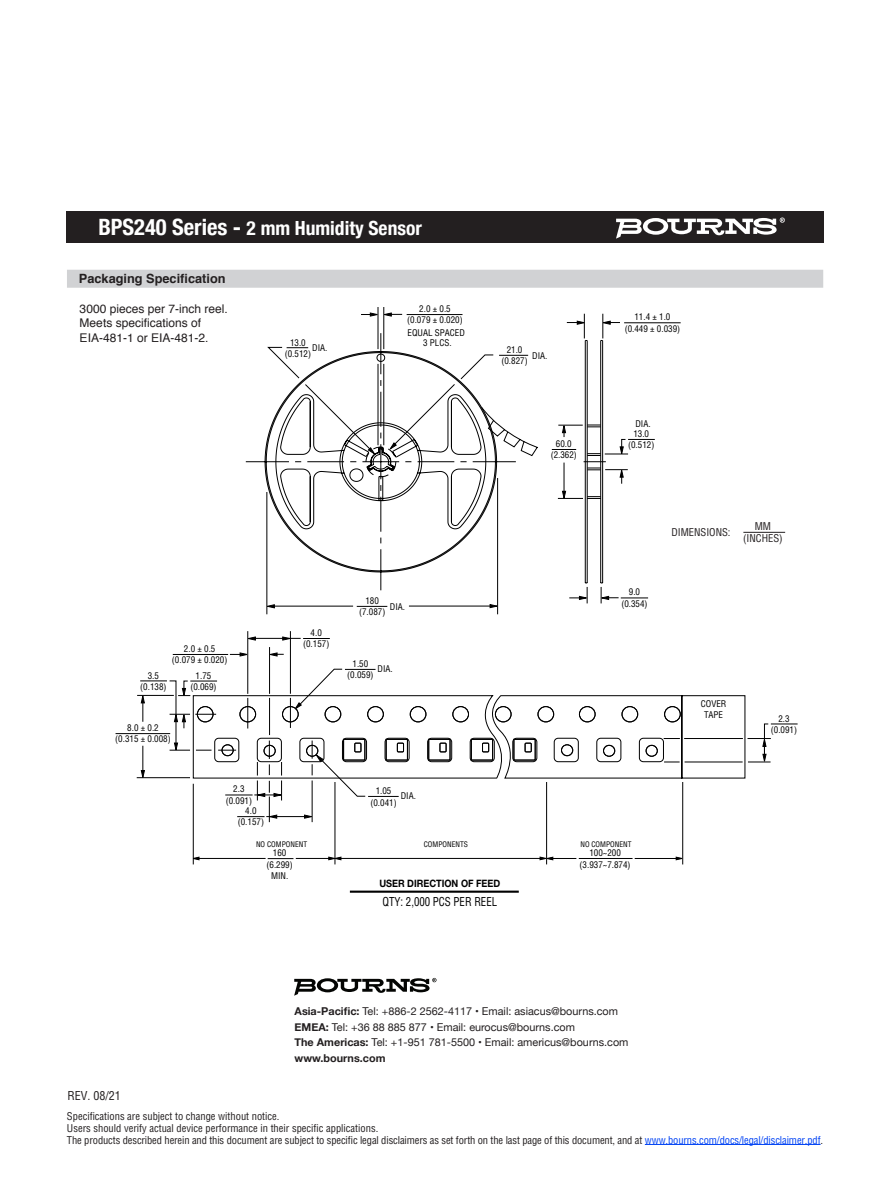
<style>
.page{position:relative;width:891px;height:1188px;background:#fff}
.page>*{position:absolute;margin:0;border:0;box-sizing:border-box;transform-origin:0 0}
.t1{font:700 condensed 24px "Helvetica Neue";color:#fff}
.t2{font:700 condensed 19.5px "Helvetica Neue";color:#fff}
.t3{font:700 12.75px "Helvetica";color:#231f20}
.t4{font:12px/14.4px "Helvetica";color:#231f20}
.t5{font:condensed 12px "Helvetica";color:#000;scale:.9 1}
.t6{font:condensed 12px "Helvetica";color:#231f20}
.t7{font:10.8px/15.6px "Helvetica Neue";color:#231f20}
.t8{font:condensed 10.5px/12px "Helvetica";letter-spacing:-.01em;color:#231f20}
.t9{font:700 10.2px "Helvetica Neue";color:#000;scale:.9 1}
.t10{font:condensed 9px/11.2px "Helvetica";color:#000;text-align:center}
.t11{font:condensed 7.5px "Helvetica";color:#000}
.s1{font-size:22.5px}
.s2{font-weight:700}
.s3{color:#0042f4}
</style>
<div class="page">
<hr style="left:645px;top:1144px;width:176px;height:1px;background:#0042f4">
<div style="left:67px;top:212px;width:757px;height:31px;background:#231f20"></div>
<svg style="left:616px;top:217px;width:169px;height:22px"></svg>
<div style="left:67px;top:270px;width:756px;height:18px;background:#d1d2d4"></div>
<hr style="left:743px;top:532px;width:42px;height:1px;background:#231f20">
<svg style="left:605px;top:469px;width:23px;height:15px"></svg>
<svg style="left:245px;top:332px;width:358px;height:259px"></svg>
<svg style="left:603px;top:424px;width:52px;height:38px"></svg>
<svg style="left:275px;top:340px;width:328px;height:244px"></svg>
<svg style="left:680px;top:695px;width:66px;height:84px"></svg>
<div style="left:664px;top:706px;width:17px;height:16px;border:1px solid #000;border-radius:50%"></div>
<svg style="left:567px;top:314px;width:19px;height:24px"></svg>
<svg style="left:601px;top:314px;width:19px;height:24px"></svg>
<hr style="left:624px;top:322px;width:57px;height:1px;background:#000">
<svg style="left:600px;top:587px;width:48px;height:16px"></svg>
<svg style="left:569px;top:587px;width:19px;height:16px"></svg>
<hr style="left:497px;top:478px;width:1px;height:136px;background:#000">
<svg style="left:490px;top:604px;width:9px;height:4px"></svg>
<svg style="left:266px;top:604px;width:9px;height:4px"></svg>
<hr style="left:273px;top:606px;width:80px;height:1px;background:#000">
<hr style="left:409px;top:606px;width:84px;height:1px;background:#000">
<hr style="left:267px;top:492px;width:1px;height:122px;background:#000">
<hr style="left:357px;top:606px;width:30px;height:1px;background:#000">
<svg style="left:267px;top:347px;width:109px;height:108px"></svg>
<svg style="left:389px;top:354px;width:150px;height:103px"></svg>
<div style="left:366px;top:447px;width:30px;height:30px;border:1px dashed #000;border-radius:50%"></div>
<hr style="left:378px;top:364px;width:1px;height:81px;background:#000">
<hr style="left:384px;top:364px;width:1px;height:81px;background:#000">
<hr style="left:407px;top:314px;width:56px;height:1px;background:#000">
<hr style="left:378px;top:307px;width:1px;height:42px;background:#000">
<hr style="left:384px;top:307px;width:1px;height:42px;background:#000">
<svg style="left:361px;top:313px;width:41px;height:4px"></svg>
<hr style="left:137px;top:695px;width:37px;height:1px;background:#000">
<hr style="left:137px;top:777px;width:53px;height:1px;background:#000">
<hr style="left:116px;top:733px;width:54px;height:1px;background:#000">
<svg style="left:303px;top:638px;width:27px;height:1px"></svg>
<hr style="left:685px;top:762px;width:58px;height:1px;background:#000">
<hr style="left:684px;top:738px;width:59px;height:1px;background:#000">
<svg style="left:748px;top:723px;width:50px;height:40px"></svg>
<hr style="left:173px;top:654px;width:55px;height:1px;background:#000">
<hr style="left:248px;top:631px;width:1px;height:63px;background:#000">
<hr style="left:269px;top:647px;width:1px;height:47px;background:#000">
<svg style="left:269px;top:652px;width:15px;height:5px"></svg>
<svg style="left:230px;top:652px;width:19px;height:4px"></svg>
<hr style="left:290px;top:631px;width:1px;height:63px;background:#000">
<svg style="left:247px;top:637px;width:9px;height:4px"></svg>
<svg style="left:282px;top:637px;width:10px;height:4px"></svg>
<hr style="left:254px;top:638px;width:47px;height:1px;background:#000">
<hr style="left:350px;top:891px;width:169px;height:2px;background:#000">
<hr style="left:193px;top:784px;width:1px;height:80px;background:#000">
<hr style="left:296px;top:858px;width:34px;height:1px;background:#000">
<hr style="left:335px;top:782px;width:1px;height:82px;background:#000">
<svg style="left:192px;top:857px;width:7px;height:3px"></svg>
<hr style="left:198px;top:858px;width:68px;height:1px;background:#000">
<svg style="left:268px;top:858px;width:25px;height:1px"></svg>
<svg style="left:328px;top:857px;width:13px;height:3px"></svg>
<hr style="left:340px;top:858px;width:202px;height:1px;background:#000">
<hr style="left:546px;top:782px;width:1px;height:82px;background:#000">
<svg style="left:676px;top:857px;width:8px;height:3px"></svg>
<hr style="left:635px;top:858px;width:43px;height:1px;background:#000">
<hr style="left:682px;top:782px;width:1px;height:82px;background:#000">
<svg style="left:540px;top:857px;width:36px;height:3px"></svg>
<hr style="left:579px;top:858px;width:54px;height:1px;background:#000">
<svg style="left:139px;top:668px;width:541px;height:154px"></svg>
<svg style="left:294px;top:978px;width:143px;height:18px"></svg>
<h2 class="t2" style="left:98px;top:211px;width:325px"><span class="s1">BPS240 Series -</span> 2 mm Humidity Sensor</h2>
<h1 class="t1" style="left:98px;top:211px;width:405px">3312 - 2 mm SMD Trimming Potentiometer</h1>
<h3 class="t3" style="left:79px;top:268px;width:148px">Packaging Specification</h3>
<h3 class="t4" style="left:80px;top:302px;width:150px">3000 pieces per 7-inch reel.<br>Meets specifications of<br>EIA-481-1 or EIA-481-2.</h3>
<p class="t10" style="left:407px;top:303px;width:57px">2.0 ± 0.5 (0.079 ± 0.020)</p>
<p class="t10" style="left:408px;top:327px;width:59px;line-height:10.5px">EQUAL SPACED<br>3 PLCS.</p>
<p class="t10" style="left:285px;top:336px;width:28px">13.0 (0.512)</p>
<p class="t10" style="left:312px;top:342px;width:17px">DIA.</p>
<p class="t10" style="left:501px;top:344px;width:28px">21.0 (0.827)</p>
<p class="t10" style="left:532px;top:350px;width:17px">DIA.</p>
<p class="t10" style="left:551px;top:438px;width:28px">60.0 (2.362)</p>
<p class="t10" style="left:172px;top:643px;width:57px">2.0 ± 0.5 (0.079 ± 0.020)</p>
<p class="t10" style="left:140px;top:669px;width:28px">3.5 (0.138)</p>
<p class="t10" style="left:115px;top:722px;width:57px">8.0 ± 0.2 (0.315 ± 0.008)</p>
<p class="t10" style="left:190px;top:670px;width:28px">1.75 (0.069)</p>
<p class="t10" style="left:233px;top:783px;width:13px">2.3</p>
<p class="t10" style="left:226px;top:795px;width:28px">(0.091)</p>
<p class="t10" style="left:245px;top:805px;width:13px">4.0</p>
<p class="t10" style="left:238px;top:816px;width:28px">(0.157)</p>
<p class="t10" style="left:303px;top:627px;width:28px">4.0 (0.157)</p>
<p class="t10" style="left:359px;top:595px;width:28px">180 (7.087)</p>
<p class="t10" style="left:390px;top:601px;width:17px">DIA.</p>
<p class="t10" style="left:347px;top:658px;width:28px">1.50 (0.059)</p>
<p class="t10" style="left:378px;top:663px;width:17px">DIA.</p>
<p class="t10" style="left:370px;top:785px;width:28px">1.05 (0.041)</p>
<p class="t10" style="left:401px;top:790px;width:17px">DIA.</p>
<p class="t10" style="left:625px;top:311px;width:57px">11.4 ± 1.0 (0.449 ± 0.039)</p>
<p class="t10" style="left:635px;top:418px;width:17px">DIA.</p>
<p class="t10" style="left:628px;top:428px;width:28px">13.0 (0.512)</p>
<p class="t10" style="left:621px;top:586px;width:28px">9.0 (0.354)</p>
<p class="t8" style="left:671px;top:526px;width:61px">DIMENSIONS:</p>
<p class="t8" style="left:743px;top:519px;width:41px;line-height:12.6px;text-align:center">MM (INCHES)</p>
<p class="t10" style="left:701px;top:698px;width:27px">COVER<br>TAPE</p>
<p class="t10" style="left:771px;top:713px;width:28px">2.3 (0.091)</p>
<p class="t11" style="left:256px;top:839px;width:53px">NO COMPONENT</p>
<p class="t11" style="left:424px;top:839px;width:46px">COMPONENTS</p>
<p class="t11" style="left:580px;top:839px;width:53px">NO COMPONENT</p>
<p class="t10" style="left:580px;top:847px;width:52px">100~200 (3.937~7.874)</p>
<p class="t10" style="left:267px;top:847px;width:28px">160 (6.299)<br>MIN.</p>
<p class="t9" style="left:379px;top:876px;width:136px">USER DIRECTION OF FEED</p>
<h3 class="t5" style="left:383px;top:895px;width:129px">QTY: 2,000 PCS PER REEL</h3>
<h3 class="t6" style="left:68px;top:1088px;width:55px">REV. 08/21</h3>
<p class="t7" style="left:295px;top:1004px;width:335px"><span class="s2">Asia-Pacific:</span> Tel: +886-2 2562-4117 • Email: asiacus@bourns.com <span class="s2">EMEA:</span> Tel: +36 88 885 877 • Email: eurocus@bourns.com<br><span class="s2">The Americas:</span> Tel: +1-951 781-5500 • Email: americus@bourns.com <span class="s2">www.bourns.com</span></p>
<p class="t8" style="left:67px;top:1110px;width:758px">Specifications are subject to change without notice.<br>Users should verify actual device performance in their specific applications.<br>The products described herein and this document are subject to specific legal disclaimers as set forth on the last page of this document, and at <span class="s3">www.bourns.com/docs/legal/disclaimer.pdf</span>.</p>
</div>
